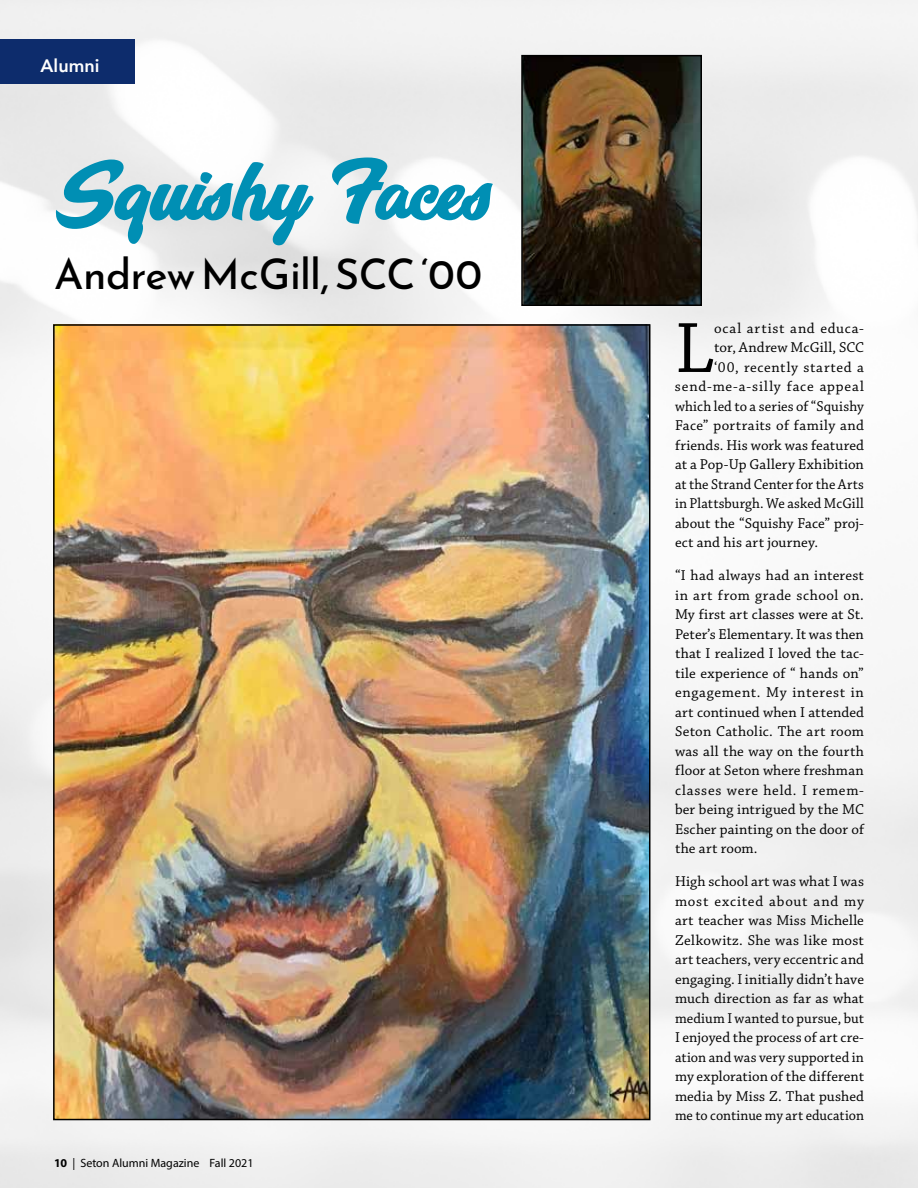
<style>
.page{position:relative;width:918px;height:1188px;background:#fff}
.page>*{position:absolute;margin:0;border:0;box-sizing:border-box;transform-origin:0 0}
.t1{font:75px "Chaparral Pro";color:#000}
.t2{font:72px "Breeze Personal Use";color:#008fb4}
.t3{font:42px "Reem Kufi";letter-spacing:-.01em;color:#000}
.t4{font:800 18px "Avenir";letter-spacing:.005em;color:#fff}
.t5{font:15px/19.5px "Chaparral Pro";letter-spacing:.01em;color:#000;text-align:justify}
.t6{font:15px "Chaparral Pro";letter-spacing:.01em;color:#000;scale:.95 1}
.t7{font:15px "Chaparral Pro";letter-spacing:.01em;color:#000;scale:.96 1}
.t8{font:15px "Chaparral Pro";letter-spacing:.055em;color:#000}
.t9{font:15px "Chaparral Pro";letter-spacing:.045em;color:#000}
.t10{font:15px "Chaparral Pro";letter-spacing:.06em;color:#000}
.t11{font:12px "Myriad Pro";color:#000}
.s1{font-weight:700}
</style>
<div class="page">
<div style="left:0;top:39px;width:135px;height:45px;background:#0d2c6c"></div>
<img style="left:56px;top:327px;width:592px;height:790px">
<img style="left:524px;top:58px;width:175px;height:245px">
<div style="left:521px;top:55px;width:181px;height:251px;border:2px solid #000"></div>
<p class="t4" style="left:40px;top:52px;width:61px">Alumni</p>
<h2 class="t2" style="left:54px;top:151px;width:445px">Squishy Faces</h2>
<h3 class="t3" style="left:54px;top:239px;width:430px">Andrew McGill, SCC ‘00</h3>
<p class="t11" style="left:54px;top:1156px;width:201px"><span class="s1">10</span> | Seton Alumni Magazine Fall 2021</p>
<h1 class="t1" style="left:675px;top:307px;width:41px">L</h1>
<p class="t10" style="left:714px;top:320px;width:151px">ocal artist and educa-</p>
<p class="t5" style="left:714px;top:339px;width:151px">tor, Andrew McGill, SCC</p>
<p class="t9" style="left:714px;top:359px;width:151px">‘00, recently started a</p>
<p class="t8" style="left:675px;top:378px;width:190px">send-me-a-silly face appeal</p>
<p class="t5" style="left:675px;top:397px;width:191px">which led to a series of “Squishy</p>
<p class="t5" style="left:675px;top:417px;width:191px">Face” portraits of family and</p>
<p class="t5" style="left:675px;top:436px;width:190px">friends. His work was featured</p>
<p class="t5" style="left:675px;top:456px;width:190px">at a Pop-Up Gallery Exhibition</p>
<p class="t6" style="left:675px;top:476px;width:200px">at the Strand Center for the Arts</p>
<p class="t7" style="left:675px;top:495px;width:198px">in Plattsburgh. We asked McGill</p>
<p class="t5" style="left:675px;top:514px;width:190px">about the “Squishy Face” proj-</p>
<p class="t5" style="left:675px;top:534px;width:145px">ect and his art journey.</p>
<p class="t5" style="left:675px;top:567px;width:191px">“I had always had an interest in art from grade school on.<br>My first art classes were at St.<br>Peter’s Elementary. It was then that I realized I loved the tac&shy;tile experience of “ hands on” engagement. My interest in art continued when I attended Seton Catholic. The art room was all the way on the fourth floor at Seton where freshman classes were held. I remem&shy;ber being intrigued by the MC Escher painting on the door of the art room.</p>
<p class="t5" style="left:675px;top:873px;width:191px">High school art was what I was most excited about and my art teacher was Miss Michelle Zelkowitz. She was like most art teachers, very eccentric and engaging. I initially didn’t have much direction as far as what medium I wanted to pursue, but I enjoyed the process of art cre&shy;ation and was very supported in my exploration of the different media by Miss Z. That pushed me to continue my art education</p>
</div>
